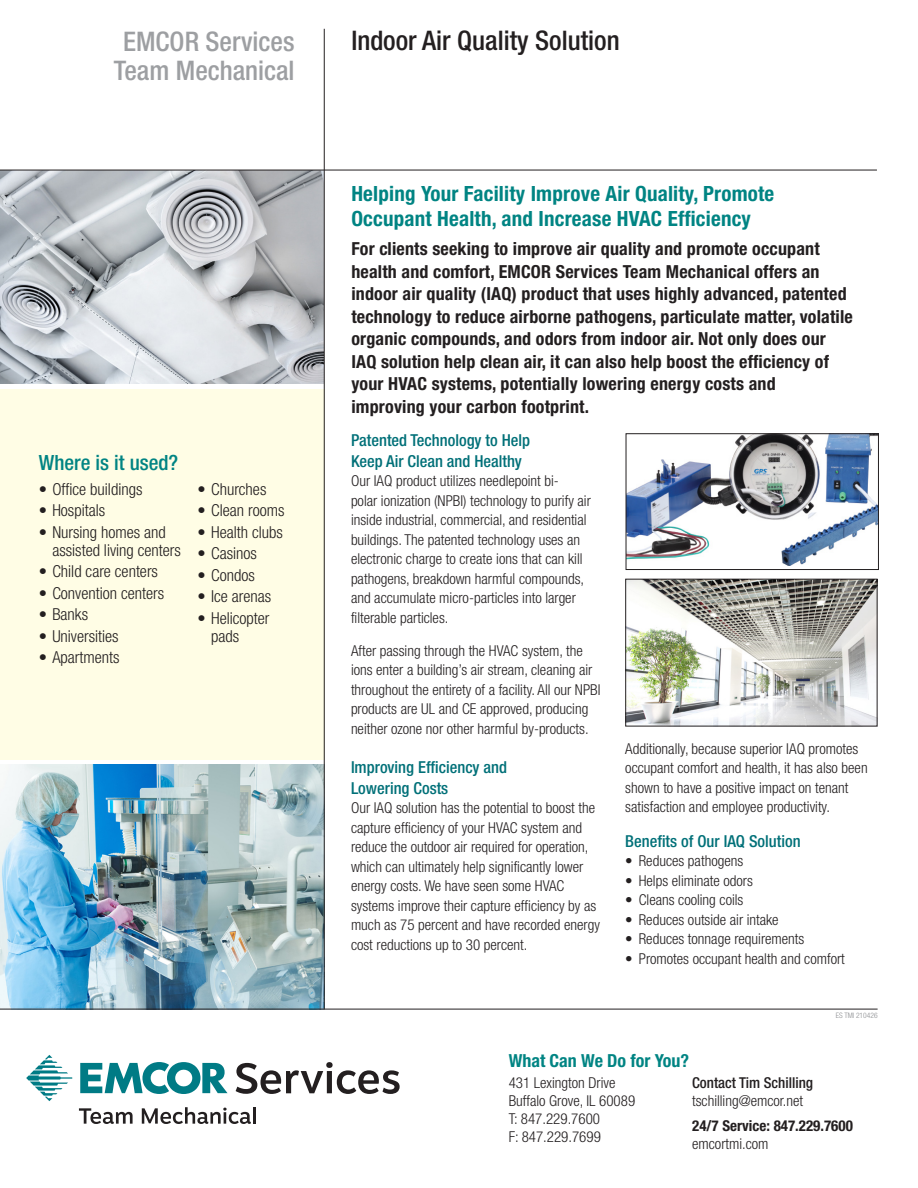
<style>
.page{position:relative;width:918px;height:1188px;background:#fff}
.page>*{position:absolute;margin:0;border:0;box-sizing:border-box;transform-origin:0 0}
._01_1_intro_copy{font:500 condensed 27px "Helvetica Neue";color:#9d9fa2}
._01_1_intro_copy-2{font:500 condensed 27px "Helvetica Neue";color:#231f20}
.Intro_copy{font:700 condensed 21px/25.5px "Helvetica Neue";letter-spacing:.01em;color:#008483}
.Body_copy{font:500 condensed 21px "Helvetica Neue";color:#008483}
.Intro_copy-2{font:700 condensed 18px/22.5px "Helvetica Neue";letter-spacing:.01em;color:#231f20}
.Body_copy-2{font:700 condensed 18px "Helvetica Neue";color:#008483}
.Body_copy-3{font:300 condensed 16.5px/18px "Helvetica Neue";color:#231f20}
.Bold_Paragraph_Heade{font:500 condensed 16.5px/21px "Helvetica Neue";color:#007078}
.Body_copy-4{font:300 condensed 15px/19.5px "Helvetica Neue";color:#231f20}
.Body_copy-5{font:700 condensed 15px/18px "Helvetica Neue";color:#231f20}
.Body_copy-6{font:500 condensed 15px "Helvetica Neue";color:#231f20}
.t1{font:300 condensed 7.5px "Helvetica Neue";color:#8a8c8f}
.s1{font-weight:300}
</style>
<div class="page">
<img style="left:0;top:765px;width:324px;height:244px">
<div style="left:0;top:390px;width:324px;height:370px;background:#fffde5"></div>
<img style="left:0;top:171px;width:324px;height:213px">
<hr style="left:0;top:170px;width:877px;height:1px;background:#231f20">
<hr style="left:0;top:1009px;width:878px;height:1px;background:#231f20">
<hr style="left:324px;top:29px;width:1px;height:980px;background:#231f20">
<img style="left:628px;top:435px;width:249px;height:130px">
<div style="left:626px;top:433px;width:253px;height:137px;border:1px solid #231f20"></div>
<img style="left:627px;top:581px;width:249px;height:143px">
<div style="left:625px;top:579px;width:253px;height:147px;border:1px solid #231f20"></div>
<svg style="left:236px;top:1062px;width:164px;height:32px"></svg>
<svg style="left:79px;top:1108px;width:54px;height:16px"></svg>
<svg style="left:142px;top:1107px;width:109px;height:17px"></svg>
<hr style="left:253px;top:1107px;width:3px;height:17px;background:#231f20">
<svg style="left:80px;top:1062px;width:148px;height:32px"></svg>
<svg style="left:26px;top:1055px;width:47px;height:46px"></svg>
<p class="_01_1_intro_copy" style="left:123px;top:26px;width:173px">EMCOR Services</p>
<p class="_01_1_intro_copy" style="left:114px;top:54px;width:182px">Team Mechanical</p>
<p class="Body_copy" style="left:39px;top:450px;width:141px">Where is it used?</p>
<p class="Body_copy-3" style="left:39px;top:480px;width:105px">• Office buildings</p>
<p class="Body_copy-3" style="left:39px;top:501px;width:68px">• Hospitals</p>
<p class="Body_copy-3" style="left:52px;top:523px;width:130px;text-indent:-13px">• Nursing homes and assisted living centers</p>
<p class="Body_copy-3" style="left:39px;top:562px;width:121px">• Child care centers</p>
<p class="Body_copy-3" style="left:39px;top:584px;width:127px">• Convention centers</p>
<p class="Body_copy-3" style="left:39px;top:605px;width:51px">• Banks</p>
<p class="Body_copy-3" style="left:39px;top:627px;width:81px">• Universities</p>
<p class="Body_copy-3" style="left:39px;top:648px;width:82px">• Apartments</p>
<p class="Body_copy-3" style="left:198px;top:480px;width:70px">• Churches</p>
<p class="Body_copy-3" style="left:198px;top:501px;width:88px">• Clean rooms</p>
<p class="Body_copy-3" style="left:198px;top:523px;width:87px">• Health clubs</p>
<p class="Body_copy-3" style="left:198px;top:544px;width:61px">• Casinos</p>
<p class="Body_copy-3" style="left:198px;top:566px;width:59px">• Condos</p>
<p class="Body_copy-3" style="left:198px;top:587px;width:75px">• Ice arenas</p>
<p class="Body_copy-3" style="left:211px;top:609px;width:60px;text-indent:-13px">• Helicopter pads</p>
<p class="_01_1_intro_copy-2" style="left:351px;top:24px;width:270px">Indoor Air Quality Solution</p>
<p class="Intro_copy" style="left:351px;top:180px;width:424px">Helping Your Facility Improve Air Quality, Promote<br>Occupant Health, and Increase HVAC Efficiency</p>
<p class="Intro_copy-2" style="left:351px;top:238px;width:503px">For clients seeking to improve air quality and promote occupant health and comfort, EMCOR Services Team Mechanical offers an indoor air quality (IAQ) product that uses highly advanced, patented technology to reduce airborne pathogens, particulate matter, volatile organic compounds, and odors from indoor air. Not only does our IAQ solution help clean air, it can also help boost the efficiency of your HVAC systems, potentially lowering energy costs and improving your carbon footprint.</p>
<p class="Bold_Paragraph_Heade" style="left:351px;top:429px;width:181px">Patented Technology to Help<br>Keep Air Clean and Healthy</p>
<p class="Body_copy-4" style="left:351px;top:471px;width:241px">Our IAQ product utilizes needlepoint bi-<br>polar ionization (NPBI) technology to purify air inside industrial, commercial, and residential buildings. The patented technology uses an electronic charge to create ions that can kill pathogens, breakdown harmful compounds, and accumulate micro-particles into larger filterable particles.</p>
<p class="Body_copy-4" style="left:351px;top:640px;width:251px">After passing through the HVAC system, the ions enter a building’s air stream, cleaning air throughout the entirety of a facility. All our NPBI products are UL and CE approved, producing neither ozone nor other harmful by-products.</p>
<p class="Bold_Paragraph_Heade" style="left:351px;top:756px;width:157px">Improving Efficiency and<br>Lowering Costs</p>
<p class="Body_copy-4" style="left:351px;top:798px;width:251px">Our IAQ solution has the potential to boost the capture efficiency of your HVAC system and reduce the outdoor air required for operation, which can ultimately help significantly lower energy costs. We have seen some HVAC systems improve their capture efficiency by as much as 75 percent and have recorded energy cost reductions up to 30 percent.</p>
<p class="Body_copy-4" style="left:625px;top:738px;width:244px">Additionally, because superior IAQ promotes occupant comfort and health, it has also been shown to have a positive impact on tenant satisfaction and employee productivity.</p>
<p class="Bold_Paragraph_Heade" style="left:625px;top:830px;width:177px">Benefits of Our IAQ Solution</p>
<p class="Body_copy-4" style="left:625px;top:851px;width:119px">• Reduces pathogens</p>
<p class="Body_copy-4" style="left:625px;top:870px;width:129px">• Helps eliminate odors</p>
<p class="Body_copy-4" style="left:625px;top:890px;width:120px">• Cleans cooling coils</p>
<p class="Body_copy-4" style="left:625px;top:909px;width:155px">• Reduces outside air intake</p>
<p class="Body_copy-4" style="left:625px;top:929px;width:181px">• Reduces tonnage requirements</p>
<p class="Body_copy-4" style="left:625px;top:948px;width:221px">• Promotes occupant health and comfort</p>
<p class="Body_copy-2" style="left:509px;top:1049px;width:182px">What Can We Do for You?</p>
<p class="t1" style="left:836px;top:1011px;width:43px">ES TMI 210426</p>
<p class="Body_copy-4" style="left:509px;top:1074px;width:128px;line-height:18px">431 Lexington Drive<br>Buffalo Grove, IL 60089<br>T: 847.229.7600<br>F: 847.229.7699</p>
<p class="Body_copy-6" style="left:692px;top:1074px;width:122px">Contact Tim Schilling</p>
<p class="Body_copy-4" style="left:692px;top:1091px;width:113px">tschilling@emcor.net</p>
<p class="Body_copy-5" style="left:692px;top:1116px;width:162px">24/7 Service: 847.229.7600 <span class="s1">emcortmi.com</span></p>
</div>
